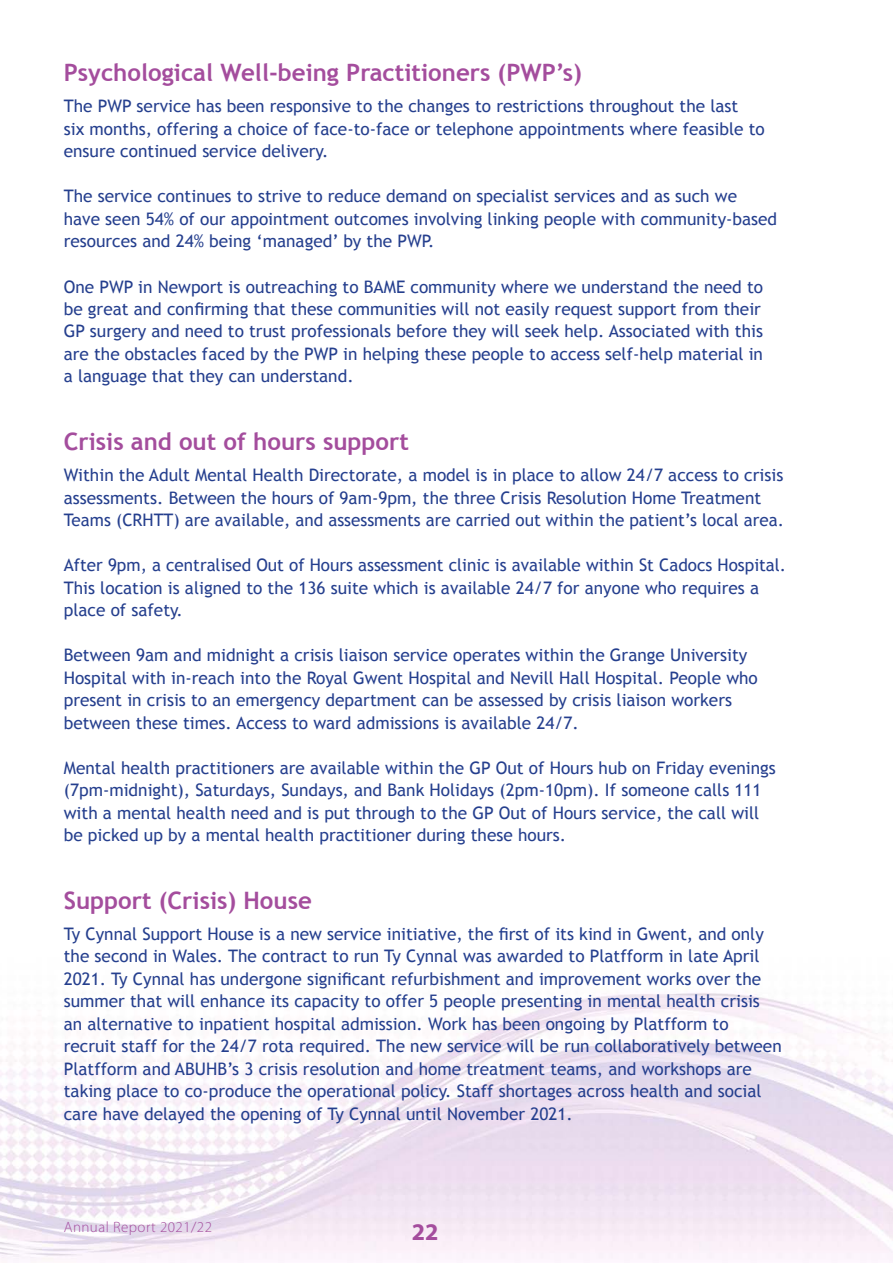
<style>
.page{position:relative;width:893px;height:1263px;background:#fff}
.page>*{position:absolute;margin:0;border:0;box-sizing:border-box;transform-origin:0 0}
.t1{font:700 24px "Trebuchet MS";color:#a44d9d}
.t2{font:700 24px "Myriad Pro";color:#a44d9d}
.t3{font:17.25px/22.5px "Trebuchet MS";color:#253f8e}
.t4{font:300 15px "Myriad Pro";letter-spacing:.03em;color:#a44d9d}
</style>
<div class="page">
<img style="left:0;top:993px;width:893px;height:268px">
<p class="t1" style="left:64px;top:58px;width:520px">Psychological Well-being Practitioners (PWP’s)</p>
<p class="t3" style="left:64px;top:95px;width:703px">The PWP service has been responsive to the changes to restrictions throughout the last<br>six months, offering a choice of face-to-face or telephone appointments where feasible to ensure continued service delivery.</p>
<p class="t3" style="left:64px;top:185px;width:715px">The service continues to strive to reduce demand on specialist services and as such we have seen 54% of our appointment outcomes involving linking people with community-based resources and 24% being ‘managed’ by the PWP.</p>
<p class="t3" style="left:64px;top:275px;width:701px">One PWP in Newport is outreaching to BAME community where we understand the need to be great and confirming that these communities will not easily request support from their GP surgery and need to trust professionals before they will seek help. Associated with this are the obstacles faced by the PWP in helping these people to access self-help material in a language that they can understand.</p>
<p class="t1" style="left:64px;top:426px;width:347px">Crisis and out of hours support</p>
<p class="t3" style="left:64px;top:464px;width:722px">Within the Adult Mental Health Directorate, a model is in place to allow 24/7 access to crisis assessments. Between the hours of 9am-9pm, the three Crisis Resolution Home Treatment<br>Teams (CRHTT) are available, and assessments are carried out within the patient’s local area.</p>
<p class="t3" style="left:64px;top:554px;width:724px">After 9pm, a centralised Out of Hours assessment clinic is available within St Cadocs Hospital.<br>This location is aligned to the 136 suite which is available 24/7 for anyone who requires a place of safety.</p>
<p class="t3" style="left:64px;top:644px;width:696px">Between 9am and midnight a crisis liaison service operates within the Grange University Hospital with in-reach into the Royal Gwent Hospital and Nevill Hall Hospital. People who present in crisis to an emergency department can be assessed by crisis liaison workers between these times. Access to ward admissions is available 24/7.</p>
<p class="t3" style="left:64px;top:756px;width:713px">Mental health practitioners are available within the GP Out of Hours hub on Friday evenings (7pm-midnight), Saturdays, Sundays, and Bank Holidays (2pm-10pm). If someone calls 111 with a mental health need and is put through to the GP Out of Hours service, the call will be picked up by a mental health practitioner during these hours.</p>
<p class="t1" style="left:64px;top:885px;width:250px">Support (Crisis) House</p>
<p class="t3" style="left:64px;top:922px;width:719px">Ty Cynnal Support House is a new service initiative, the first of its kind in Gwent, and only the second in Wales. The contract to run Ty Cynnal was awarded to Platfform in late April 2021. Ty Cynnal has undergone significant refurbishment and improvement works over the summer that will enhance its capacity to offer 5 people presenting in mental health crisis an alternative to inpatient hospital admission. Work has been ongoing by Platfform to recruit staff for the 24/7 rota required. The new service will be run collaboratively between Platfform and ABUHB’s 3 crisis resolution and home treatment teams, and workshops are taking place to co-produce the operational policy. Staff shortages across health and social care have delayed the opening of Ty Cynnal until November 2021.</p>
<p class="t4" style="left:64px;top:1218px;width:150px">Annual Report 2021/22</p>
<p class="t2" style="left:412px;top:1216px;width:28px">22</p>
</div>
